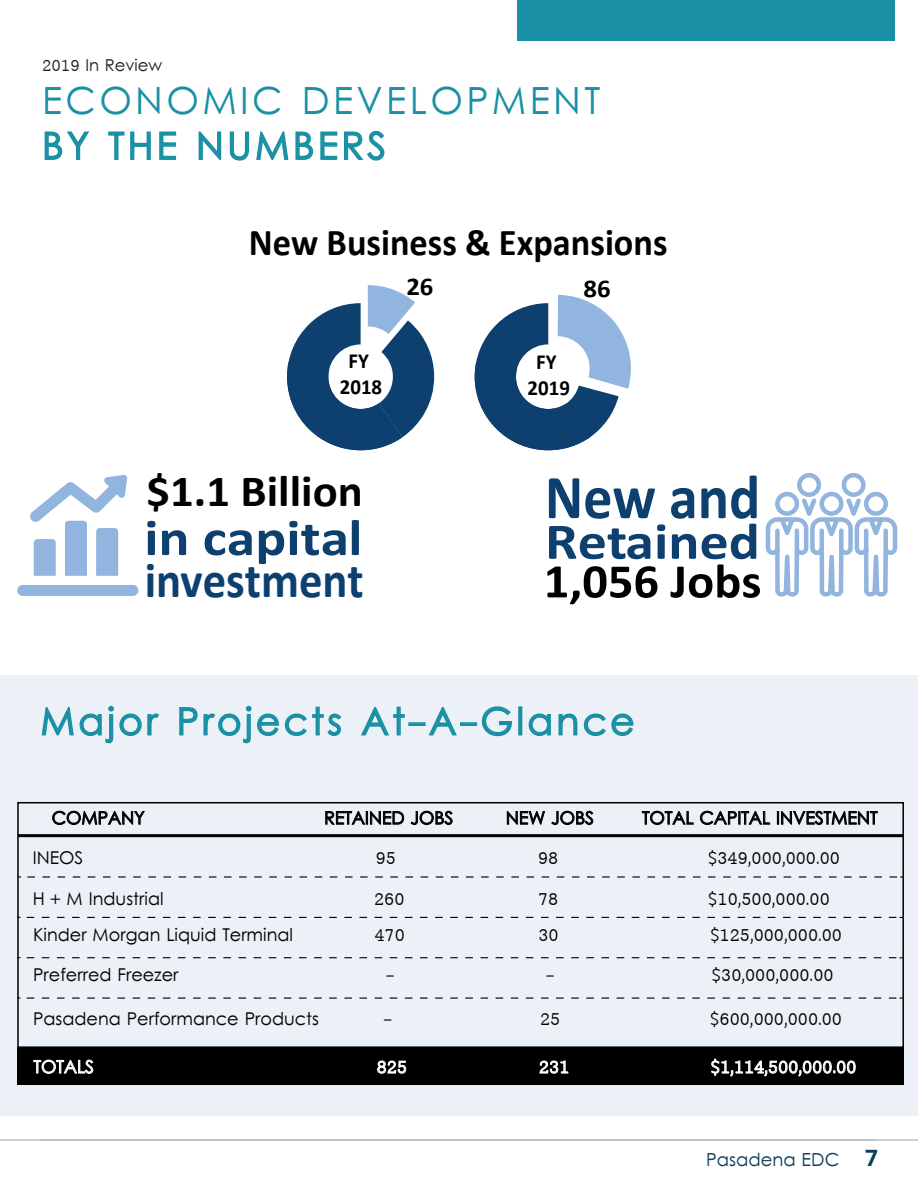
<style>
.page{position:relative;width:918px;height:1188px;background:#fff}
.page>*{position:absolute;margin:0;border:0;box-sizing:border-box;transform-origin:0 0}
.t1{font:700 62.85px "Calibri";color:#0d406e;scale:.93 1}
.t2{font:700 51.6px "Calibri";color:#0d406e;scale:1.12 1}
.t3{font:700 51.45px "Calibri";color:#0d406e;scale:1.12 1}
.t4{font:700 50.4px "Calibri";color:#0d406e;scale:.93 1}
.t5{font:700 48.45px "Calibri";color:#000;scale:1.04 1}
.t6{font:700 44.85px "Calibri";color:#000;scale:1.04 1}
.t7{font:700 38.1px "Calibri";color:#000;scale:.96 1}
.t8{font:37.5px "Levenim";letter-spacing:.09em;color:#1990a4}
.t9{font:700 25.65px "Calibri";color:#000;scale:1.04 1}
.t10{font:700 22.5px "Open Sans";color:#0b3e5a}
.t11{font:700 21.6px/25.8px "Calibri";color:#000;text-align:center}
.t12{font:18px "Levenim";color:#0b3e5a}
.t13{font:17.7px "Levenim";color:#000}
.t14{font:17.7px "Levenim";color:#fff}
.t15{font:16.5px "Levenim";color:#231f20}
</style>
<div class="page">
<div style="left:518px;top:0;width:378px;height:40px;background:#1990a4"></div>
<hr style="left:0;top:1139px;width:878px;height:2px;background:#b8c2cb">
<div style="left:0;top:675px;width:918px;height:440px;background:#ebf1f7"></div>
<hr style="left:40px;top:1139px;width:878px;height:2px;background:#b8c2cb">
<svg style="left:44px;top:131px;width:46px;height:29px"></svg>
<svg style="left:108px;top:131px;width:43px;height:29px"></svg>
<svg style="left:159px;top:131px;width:18px;height:29px"></svg>
<svg style="left:198px;top:131px;width:24px;height:29px"></svg>
<svg style="left:229px;top:131px;width:60px;height:30px"></svg>
<svg style="left:295px;top:131px;width:19px;height:29px"></svg>
<svg style="left:320px;top:130px;width:65px;height:31px"></svg>
<svg style="left:41px;top:705px;width:119px;height:39px"></svg>
<svg style="left:179px;top:705px;width:163px;height:39px"></svg>
<svg style="left:361px;top:706px;width:44px;height:30px"></svg>
<div style="left:408px;top:722px;width:18px;height:4px;border:2px solid #1990a4"></div>
<svg style="left:428px;top:707px;width:29px;height:29px"></svg>
<div style="left:460px;top:722px;width:17px;height:4px;border:2px solid #1990a4"></div>
<svg style="left:481px;top:706px;width:32px;height:31px"></svg>
<div style="left:518px;top:706px;width:4px;height:29px;border:2px solid #1990a4"></div>
<svg style="left:528px;top:713px;width:23px;height:23px"></svg>
<svg style="left:558px;top:713px;width:76px;height:23px"></svg>
<svg style="left:17px;top:475px;width:121px;height:121px"></svg>
<svg style="left:287px;top:285px;width:147px;height:165px"></svg>
<svg style="left:475px;top:295px;width:156px;height:155px"></svg>
<svg style="left:766px;top:473px;width:131px;height:124px"></svg>
<div style="left:17px;top:802px;width:887px;height:246px;border:2px solid #000"></div>
<svg style="left:52px;top:811px;width:93px;height:14px"></svg>
<svg style="left:325px;top:811px;width:79px;height:14px"></svg>
<svg style="left:411px;top:811px;width:41px;height:14px"></svg>
<svg style="left:507px;top:811px;width:38px;height:14px"></svg>
<svg style="left:552px;top:811px;width:41px;height:14px"></svg>
<svg style="left:642px;top:811px;width:51px;height:14px"></svg>
<svg style="left:700px;top:811px;width:70px;height:14px"></svg>
<svg style="left:777px;top:811px;width:101px;height:14px"></svg>
<svg style="left:27px;top:876px;width:876px;height:2px"></svg>
<svg style="left:27px;top:917px;width:876px;height:1px"></svg>
<svg style="left:27px;top:957px;width:876px;height:1px"></svg>
<svg style="left:27px;top:998px;width:876px;height:1px"></svg>
<hr style="left:18px;top:834px;width:885px;height:3px;background:#000">
<div style="left:17px;top:1047px;width:887px;height:38px;background:#000"></div>
<svg style="left:34px;top:1060px;width:59px;height:14px"></svg>
<svg style="left:377px;top:1061px;width:29px;height:13px"></svg>
<svg style="left:540px;top:1061px;width:28px;height:13px"></svg>
<svg style="left:711px;top:1059px;width:145px;height:18px"></svg>
<p class="t15" style="left:42px;top:56px;width:122px">2019 In Review</p>
<p class="t8" style="left:42px;top:79px;width:560px">ECONOMIC DEVELOPMENT</p>
<p class="t8" style="left:42px;top:124px;width:346px">BY THE NUMBERS</p>
<h3 class="t7" style="left:249px;top:215px;width:438px">New Business &amp; Expansions</h3>
<p class="t11" style="left:340px;top:348px;width:44px">FY<br>2018</p>
<h3 class="t9" style="left:406px;top:268px;width:28px">26</h3>
<h3 class="t6" style="left:147px;top:460px;width:210px">$1.1 Billion</h3>
<h3 class="t3" style="left:144px;top:502px;width:196px">in capital</h3>
<h3 class="t4" style="left:145px;top:545px;width:237px">investment</h3>
<h3 class="t9" style="left:584px;top:270px;width:28px">86</h3>
<p class="t11" style="left:528px;top:348px;width:44px">FY<br>2019</p>
<h1 class="t1" style="left:545px;top:453px;width:233px">New and</h1>
<h2 class="t2" style="left:545px;top:505px;width:193px">Retained</h2>
<h3 class="t5" style="left:544px;top:547px;width:211px">1,056 Jobs</h3>
<p class="t8" style="left:40px;top:699px;width:596px">Major Projects At-A-Glance</p>
<p class="t13" style="left:52px;top:808px;width:94px">COMPANY</p>
<p class="t13" style="left:324px;top:808px;width:131px">RETAINED JOBS</p>
<p class="t13" style="left:506px;top:808px;width:90px">NEW JOBS</p>
<p class="t13" style="left:642px;top:808px;width:237px">TOTAL CAPITAL INVESTMENT</p>
<p class="t13" style="left:33px;top:847px;width:52px">INEOS</p>
<p class="t13" style="left:376px;top:847px;width:22px">95</p>
<p class="t13" style="left:538px;top:847px;width:22px">98</p>
<p class="t13" style="left:708px;top:847px;width:134px">$349,000,000.00</p>
<p class="t13" style="left:33px;top:888px;width:132px">H + M Industrial</p>
<p class="t13" style="left:374px;top:888px;width:32px">260</p>
<p class="t13" style="left:538px;top:888px;width:22px">78</p>
<p class="t13" style="left:708px;top:888px;width:123px">$10,500,000.00</p>
<p class="t13" style="left:33px;top:924px;width:261px">Kinder Morgan Liquid Terminal</p>
<p class="t13" style="left:375px;top:924px;width:32px">470</p>
<p class="t13" style="left:539px;top:924px;width:22px">30</p>
<p class="t13" style="left:710px;top:924px;width:134px">$125,000,000.00</p>
<p class="t13" style="left:33px;top:964px;width:147px">Preferred Freezer</p>
<p class="t13" style="left:386px;top:964px;width:10px">-</p>
<p class="t13" style="left:546px;top:964px;width:10px">-</p>
<p class="t13" style="left:712px;top:964px;width:123px">$30,000,000.00</p>
<p class="t13" style="left:33px;top:1008px;width:288px">Pasadena Performance Products</p>
<p class="t13" style="left:384px;top:1008px;width:10px">-</p>
<p class="t13" style="left:540px;top:1008px;width:22px">25</p>
<p class="t13" style="left:710px;top:1008px;width:134px">$600,000,000.00</p>
<p class="t14" style="left:34px;top:1056px;width:62px">TOTALS</p>
<p class="t14" style="left:377px;top:1056px;width:32px">825</p>
<p class="t14" style="left:539px;top:1056px;width:32px">231</p>
<p class="t14" style="left:710px;top:1056px;width:147px">$1,114,500,000.00</p>
<p class="t12" style="left:706px;top:1149px;width:135px">Pasadena EDC</p>
<p class="t10" style="left:865px;top:1142px;width:14px">7</p>
</div>
